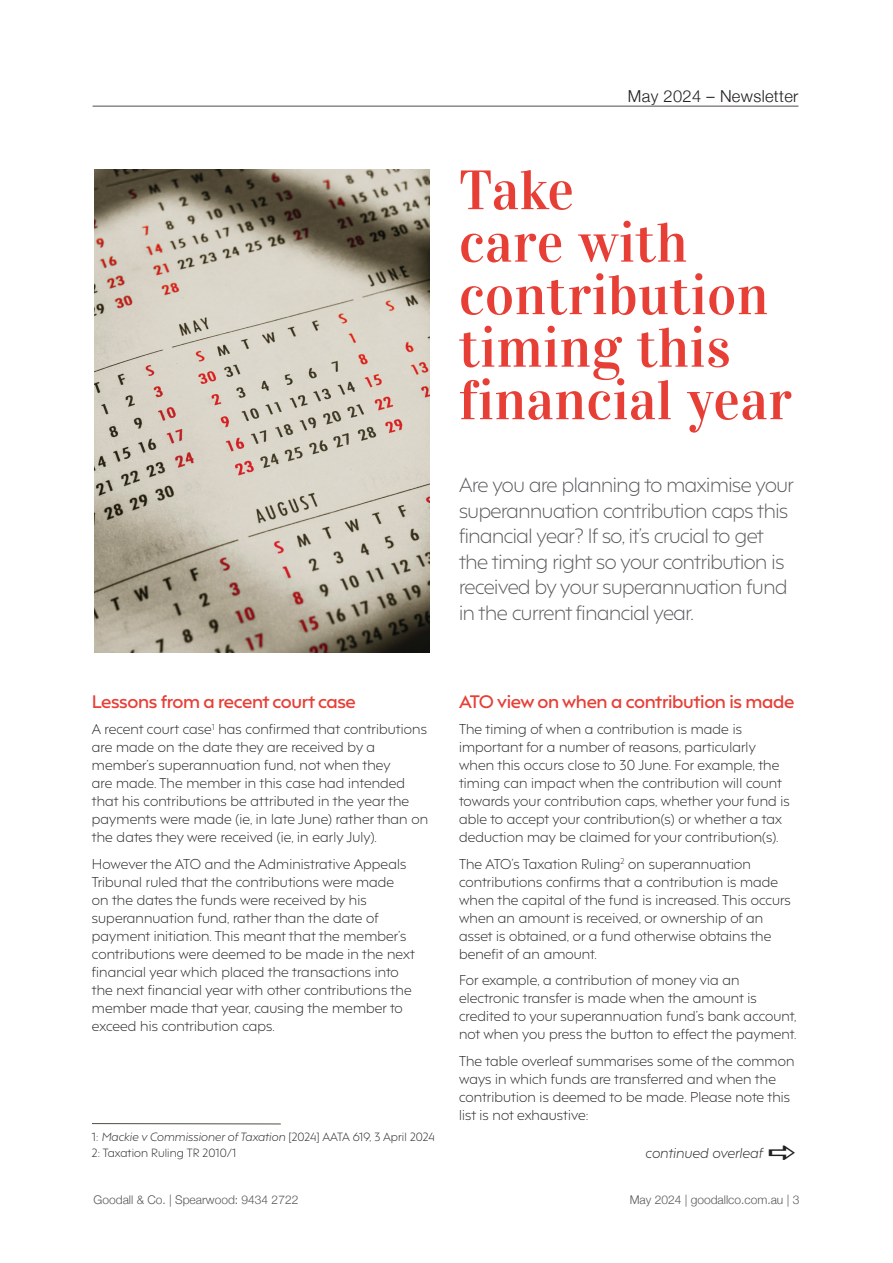
<style>
.page{position:relative;width:893px;height:1263px;background:#fff}
.page>*{position:absolute;margin:0;border:0;box-sizing:border-box;transform-origin:0 0}
.t1{font:55.5px/52.5px "Vidaloka";letter-spacing:.01em;color:#e73e36}
.t2{font:300 19.5px/25.5px "F37 Hooj";letter-spacing:-.02em;color:#57585a}
.t3{font:600 17.1px "F37 Hooj";letter-spacing:-.02em;color:#e73e36;scale:1.05 1}
.t4{font:300 16.5px "Helvetica Neue";letter-spacing:.02em;color:#231f20}
.t5{font:300 13.5px/18px "F37 Hooj";letter-spacing:.01em;color:#231f20}
.t6{font:italic 300 13.5px "F37 Hooj";letter-spacing:.01em;color:#231f20}
.t7{font:300 12px "Helvetica Neue";color:#57585a}
.t8{font:300 11.25px/16.5px "F37 Hooj";letter-spacing:.01em;color:#231f20}
.s1{font-style:italic}
</style>
<div class="page">
<hr style="left:93px;top:106px;width:705px;height:1px;background:#231f20">
<img style="left:94px;top:169px;width:335px;height:484px">
<hr style="left:92px;top:1123px;width:189px;height:1px;background:#4a5242">
<p class="t4" style="left:628px;top:83px;width:172px">May 2024 – Newsletter</p>
<h1 class="t1" style="left:459px;top:164px;width:334px">Take<br>care with contribution timing this financial year</h1>
<h2 class="t2" style="left:459px;top:470px;width:337px">Are you are planning to maximise your superannuation contribution caps this financial year? If so, it’s crucial to get the timing right so your contribution is received by your superannuation fund in the current financial year.</h2>
<p class="t3" style="left:92px;top:687px;width:253px">Lessons from a recent court case</p>
<p class="t5" style="left:92px;top:719px;width:338px">A recent court case<sup>1</sup> has confirmed that contributions are made on the date they are received by a member’s superannuation fund, not when they<br>are made. The member in this case had intended that his contributions be attributed in the year the payments were made (ie, in late June) rather than on the dates they were received (ie, in early July).</p>
<p class="t5" style="left:92px;top:853px;width:324px">However the ATO and the Administrative Appeals Tribunal ruled that the contributions were made<br>on the dates the funds were received by his superannuation fund, rather than the date of payment initiation. This meant that the member’s contributions were deemed to be made in the next financial year which placed the transactions into the next financial year with other contributions the member made that year, causing the member to exceed his contribution caps.</p>
<p class="t8" style="left:92px;top:1127px;width:344px">1: <span class="s1">Mackie v Commissioner of Taxation</span> [2024] AATA 619, 3 April 2024<br>2: Taxation Ruling TR 2010/1</p>
<p class="t3" style="left:459px;top:687px;width:321px">ATO view on when a contribution is made</p>
<p class="t5" style="left:459px;top:719px;width:332px">The timing of when a contribution is made is important for a number of reasons, particularly when this occurs close to 30 June. For example, the timing can impact when the contribution will count towards your contribution caps, whether your fund is able to accept your contribution(s) or whether a tax deduction may be claimed for your contribution(s).</p>
<p class="t5" style="left:459px;top:853px;width:333px">The ATO’s Taxation Ruling<sup>2</sup> on superannuation contributions confirms that a contribution is made when the capital of the fund is increased. This occurs when an amount is received, or ownership of an asset is obtained, or a fund otherwise obtains the benefit of an amount.</p>
<p class="t5" style="left:459px;top:970px;width:339px">For example, a contribution of money via an electronic transfer is made when the amount is credited to your superannuation fund’s bank account, not when you press the button to effect the payment.</p>
<p class="t5" style="left:459px;top:1050px;width:337px">The table overleaf summarises some of the common ways in which funds are transferred and when the contribution is deemed to be made. Please note this list is not exhaustive:</p>
<p class="t6" style="left:645px;top:1142px;width:119px">continued overleaf</p>
<p class="t7" style="left:94px;top:1190px;width:206px">Goodall &amp; Co. | Spearwood: 9434 2722</p>
<p class="t7" style="left:630px;top:1190px;width:171px">May 2024 | goodallco.com.au | 3</p>
</div>
